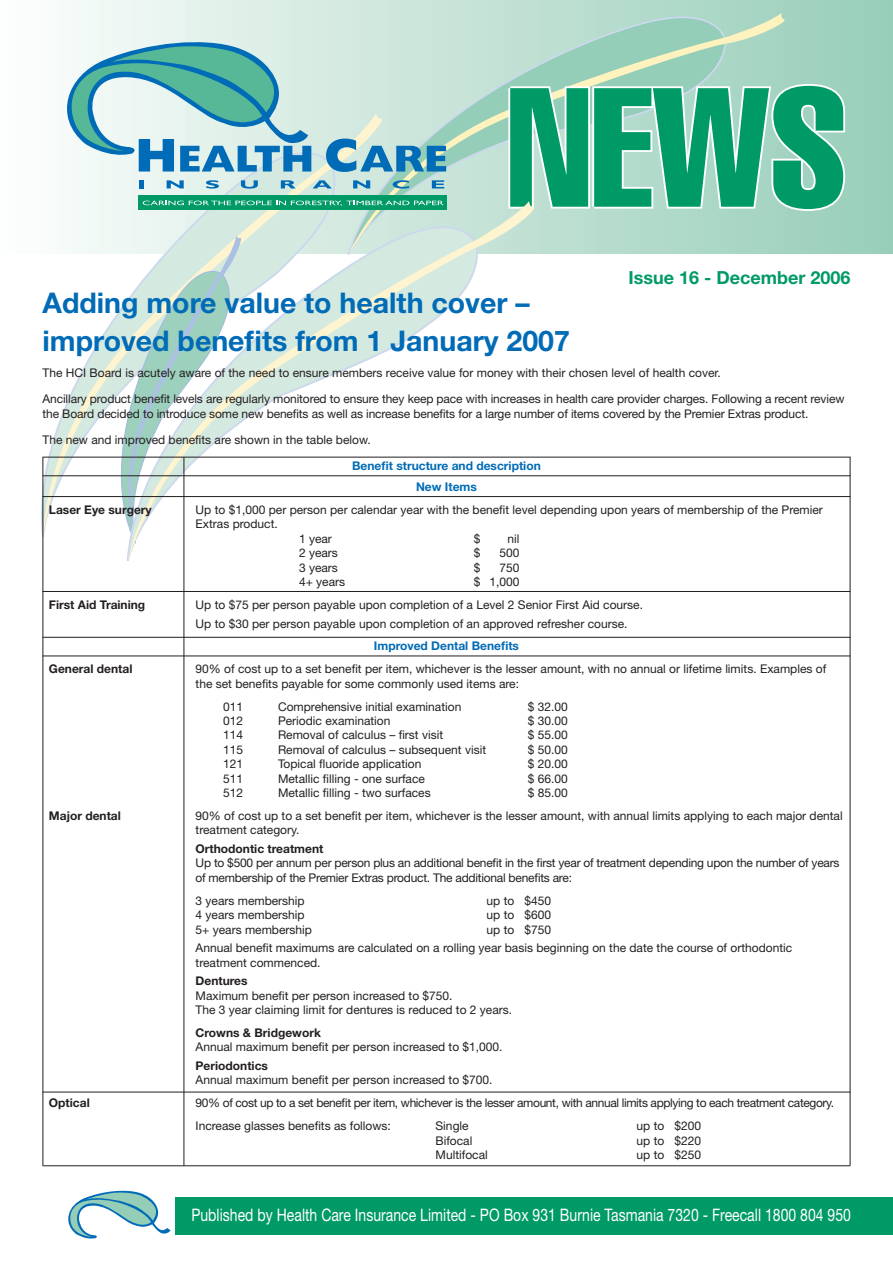
<style>
.page{position:relative;width:893px;height:1263px;background:#fff}
.page>*{position:absolute;margin:0;border:0;box-sizing:border-box;transform-origin:0 0}
.t1{font:700 28.5px/37.8px "Helvetica Neue";color:#006bb6}
.t2{font:700 18px "Helvetica Neue";color:#009a67}
.t3{font:17.25px "Helvetica Neue";letter-spacing:.005em;color:#fff;scale:.81 1}
.t4{font:12px/14.4px "Helvetica Neue";color:#231f20}
.t5{font:12px/14.4px "Helvetica Neue";letter-spacing:-.02em;color:#231f20}
.t6{font:700 12px "Helvetica Neue";color:#231f20}
.t7{font:12px "Helvetica Neue";letter-spacing:-.03em;color:#231f20}
.t8{font:700 12px "Helvetica Neue";color:#006bb6}
</style>
<div class="page">
<div style="left:175px;top:1198px;width:718px;height:37px;background:#009a67"></div>
<svg style="left:68px;top:1190px;width:103px;height:49px"></svg>
<div style="left:0;top:0;width:893px;height:254px;background:linear-gradient(to right,#fcfdfc,#97cdb8)"></div>
<svg style="left:28px;top:134px;width:156px;height:442px"></svg>
<svg style="left:43px;top:113px;width:304px;height:424px"></svg>
<svg style="left:347px;top:6px;width:380px;height:190px;background:#c0e0d3"></svg>
<svg style="left:349px;top:13px;width:439px;height:241px;background:#b8dccc"></svg>
<svg style="left:506px;top:82px;width:341px;height:131px;background:#45b38e"></svg>
<svg style="left:53px;top:37px;width:258px;height:135px"></svg>
<svg style="left:326px;top:139px;width:120px;height:33px;background:#66a8c4"></svg>
<svg style="left:139px;top:180px;width:4px;height:8px"></svg>
<svg style="left:167px;top:180px;width:17px;height:8px"></svg>
<svg style="left:206px;top:180px;width:13px;height:9px"></svg>
<svg style="left:241px;top:180px;width:17px;height:9px"></svg>
<svg style="left:281px;top:180px;width:15px;height:8px"></svg>
<svg style="left:313px;top:180px;width:19px;height:8px"></svg>
<svg style="left:353px;top:180px;width:17px;height:8px"></svg>
<svg style="left:393px;top:180px;width:16px;height:9px"></svg>
<svg style="left:432px;top:180px;width:12px;height:8px"></svg>
<div style="left:139px;top:196px;width:308px;height:14px;background:#009a67"></div>
<svg style="left:95px;top:236px;width:31px;height:307px"></svg>
<svg style="left:128px;top:201px;width:410px;height:360px"></svg>
<hr style="left:43px;top:457px;width:807px;height:1px;background:#231f20">
<hr style="left:43px;top:475px;width:807px;height:1px;background:#231f20">
<hr style="left:43px;top:496px;width:807px;height:1px;background:#231f20">
<hr style="left:43px;top:591px;width:807px;height:1px;background:#231f20">
<hr style="left:43px;top:637px;width:807px;height:1px;background:#231f20">
<hr style="left:43px;top:655px;width:807px;height:1px;background:#231f20">
<hr style="left:43px;top:1092px;width:807px;height:1px;background:#231f20">
<hr style="left:43px;top:1165px;width:807px;height:1px;background:#231f20">
<hr style="left:184px;top:457px;width:1px;height:708px;background:#231f20">
<hr style="left:43px;top:457px;width:1px;height:708px;background:#231f20">
<hr style="left:850px;top:457px;width:1px;height:708px;background:#231f20">
<p class="t2" style="left:628px;top:266px;width:224px">Issue 16 - December 2006</p>
<p class="t1" style="left:43px;top:283px;width:529px">Adding more value to health cover – improved benefits from 1 January 2007</p>
<p class="t4" style="left:43px;top:365px;width:680px">The HCI Board is acutely aware of the need to ensure members receive value for money with their chosen level of health cover.</p>
<p class="t4" style="left:43px;top:392px;width:803px">Ancillary product benefit levels are regularly monitored to ensure they keep pace with increases in health care provider charges. Following a recent review the Board decided to introduce some new benefits as well as increase benefits for a large number of items covered by the Premier Extras product.</p>
<p class="t4" style="left:43px;top:432px;width:330px">The new and improved benefits are shown in the table below.</p>
<p class="t8" style="left:352px;top:459px;width:190px">Benefit structure and description</p>
<p class="t8" style="left:416px;top:479px;width:62px">New Items</p>
<p class="t6" style="left:49px;top:502px;width:104px">Laser Eye surgery</p>
<p class="t4" style="left:196px;top:502px;width:629px">Up to $1,000 per person per calendar year with the benefit level depending upon years of membership of the Premier<br>Extras product.</p>
<p class="t4" style="left:299px;top:531px;width:34px">1 year</p>
<p class="t4" style="left:474px;top:531px;width:8px">$</p>
<p class="t4" style="left:508px;top:531px;width:13px">nil</p>
<p class="t4" style="left:299px;top:545px;width:40px">2 years</p>
<p class="t4" style="left:474px;top:545px;width:8px">$</p>
<p class="t4" style="left:499px;top:545px;width:22px">500</p>
<p class="t4" style="left:299px;top:560px;width:40px">3 years</p>
<p class="t4" style="left:474px;top:560px;width:8px">$</p>
<p class="t4" style="left:499px;top:560px;width:22px">750</p>
<p class="t4" style="left:299px;top:574px;width:48px">4+ years</p>
<p class="t4" style="left:474px;top:574px;width:47px">$ 1,000</p>
<p class="t6" style="left:49px;top:597px;width:98px">First Aid Training</p>
<p class="t4" style="left:196px;top:597px;width:449px">Up to $75 per person payable upon completion of a Level 2 Senior First Aid course.</p>
<p class="t4" style="left:196px;top:616px;width:433px">Up to $30 per person payable upon completion of an approved refresher course.</p>
<p class="t8" style="left:374px;top:639px;width:147px">Improved Dental Benefits</p>
<p class="t6" style="left:49px;top:662px;width:85px">General dental</p>
<p class="t4" style="left:196px;top:662px;width:632px">90% of cost up to a set benefit per item, whichever is the lesser amount, with no annual or lifetime limits. Examples of the set benefits payable for some commonly used items are:</p>
<p class="t4" style="left:223px;top:699px;width:22px">011</p>
<p class="t4" style="left:278px;top:699px;width:185px">Comprehensive initial examination</p>
<p class="t4" style="left:528px;top:699px;width:42px">$ 32.00</p>
<p class="t4" style="left:223px;top:713px;width:22px">012</p>
<p class="t4" style="left:278px;top:713px;width:114px">Periodic examination</p>
<p class="t4" style="left:528px;top:713px;width:42px">$ 30.00</p>
<p class="t4" style="left:223px;top:728px;width:22px">114</p>
<p class="t4" style="left:278px;top:728px;width:167px">Removal of calculus – first visit</p>
<p class="t4" style="left:528px;top:728px;width:42px">$ 55.00</p>
<p class="t4" style="left:223px;top:742px;width:22px">115</p>
<p class="t4" style="left:278px;top:742px;width:210px">Removal of calculus – subsequent visit</p>
<p class="t4" style="left:528px;top:742px;width:42px">$ 50.00</p>
<p class="t4" style="left:223px;top:757px;width:22px">121</p>
<p class="t4" style="left:278px;top:757px;width:145px">Topical fluoride application</p>
<p class="t4" style="left:528px;top:757px;width:42px">$ 20.00</p>
<p class="t4" style="left:223px;top:771px;width:22px">511</p>
<p class="t4" style="left:278px;top:771px;width:148px">Metallic filling - one surface</p>
<p class="t4" style="left:528px;top:771px;width:42px">$ 66.00</p>
<p class="t4" style="left:223px;top:785px;width:22px">512</p>
<p class="t4" style="left:278px;top:785px;width:154px">Metallic filling - two surfaces</p>
<p class="t4" style="left:528px;top:785px;width:42px">$ 85.00</p>
<p class="t6" style="left:49px;top:808px;width:73px">Major dental</p>
<p class="t4" style="left:196px;top:808px;width:649px">90% of cost up to a set benefit per item, whichever is the lesser amount, with annual limits applying to each major dental treatment category.</p>
<p class="t6" style="left:196px;top:841px;width:129px">Orthodontic treatment</p>
<p class="t5" style="left:196px;top:856px;width:645px">Up to $500 per annum per person plus an additional benefit in the first year of treatment depending upon the number of years of membership of the Premier Extras product. The additional benefits are:</p>
<p class="t4" style="left:196px;top:893px;width:111px">3 years membership</p>
<p class="t4" style="left:487px;top:893px;width:66px">up to $450</p>
<p class="t4" style="left:196px;top:907px;width:111px">4 years membership</p>
<p class="t4" style="left:487px;top:907px;width:66px">up to $600</p>
<p class="t4" style="left:196px;top:922px;width:118px">5+ years membership</p>
<p class="t4" style="left:487px;top:922px;width:66px">up to $750</p>
<p class="t4" style="left:196px;top:940px;width:598px">Annual benefit maximums are calculated on a rolling year basis beginning on the date the course of orthodontic treatment commenced.</p>
<p class="t6" style="left:196px;top:973px;width:54px">Dentures</p>
<p class="t4" style="left:196px;top:988px;width:258px">Maximum benefit per person increased to $750.</p>
<p class="t4" style="left:196px;top:1002px;width:318px">The 3 year claiming limit for dentures is reduced to 2 years.</p>
<p class="t6" style="left:196px;top:1025px;width:127px">Crowns &amp; Bridgework</p>
<p class="t4" style="left:196px;top:1040px;width:309px">Annual maximum benefit per person increased to $1,000.</p>
<p class="t6" style="left:196px;top:1058px;width:74px">Periodontics</p>
<p class="t4" style="left:196px;top:1073px;width:299px">Annual maximum benefit per person increased to $700.</p>
<p class="t6" style="left:49px;top:1095px;width:42px">Optical</p>
<p class="t7" style="left:196px;top:1096px;width:640px">90% of cost up to a set benefit per item, whichever is the lesser amount, with annual limits applying to each treatment category.</p>
<p class="t4" style="left:196px;top:1118px;width:197px">Increase glasses benefits as follows:</p>
<p class="t4" style="left:436px;top:1118px;width:35px">Single</p>
<p class="t4" style="left:637px;top:1118px;width:66px">up to $200</p>
<p class="t4" style="left:436px;top:1133px;width:38px">Bifocal</p>
<p class="t4" style="left:637px;top:1133px;width:66px">up to $220</p>
<p class="t4" style="left:436px;top:1147px;width:54px">Multifocal</p>
<p class="t4" style="left:637px;top:1147px;width:66px">up to $250</p>
<p class="t3" style="left:191px;top:1204px;width:816px">Published by Health Care Insurance Limited - PO Box 931 Burnie Tasmania 7320 - Freecall 1800 804 950</p>
</div>
